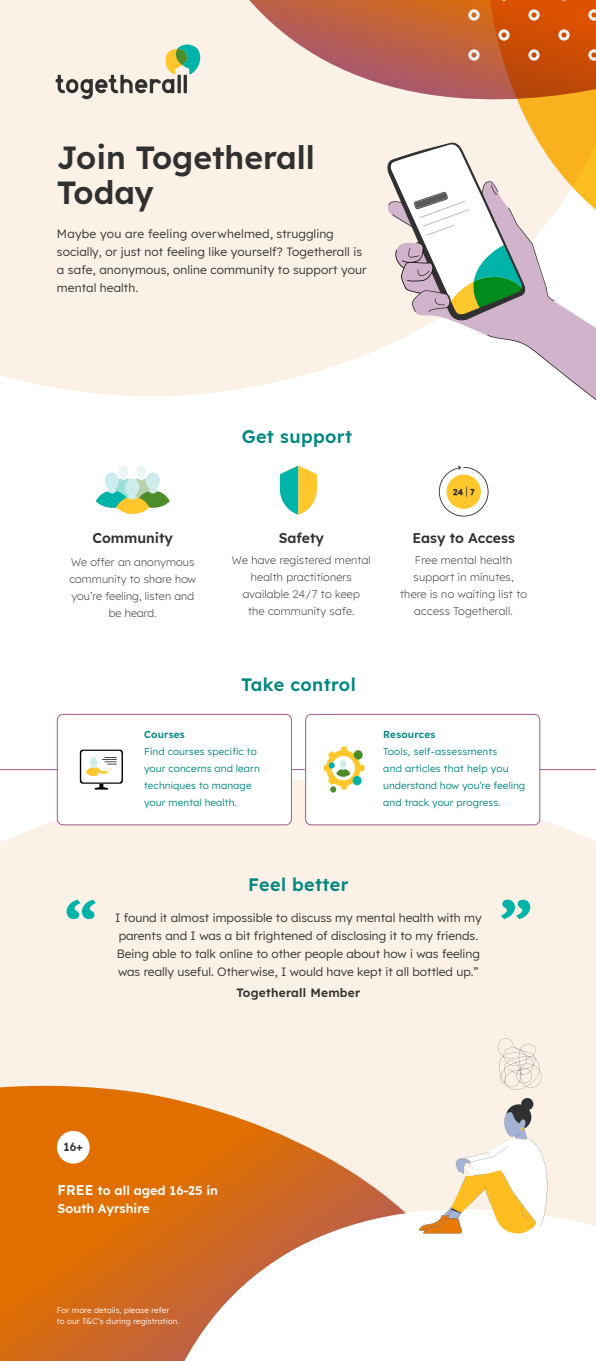
<style>
.page{position:relative;width:596px;height:1361px;background:#fff}
.page>*{position:absolute;margin:0;border:0;box-sizing:border-box;transform-origin:0 0}
.t1{font:600 31.9px/35.2px "Lexend";color:#313031}
.t2{font:600 18px "Lexend";letter-spacing:.02em;color:#008780}
.t3{font:600 14px "Lexend";color:#313131}
.t4{font:600 12.6px/18px "Lexend";color:#fff}
.t5{font:12px/18px "Lexend";color:#313131}
.t6{font:12px/18px "Lexend";letter-spacing:.005em;color:#313031}
.t7{font:600 12px "Lexend";letter-spacing:.02em;color:#313131}
.t8{font:600 11.5px "Lexend";color:#313031}
.t9{font:300 11px/17px "Lexend";letter-spacing:.02em;color:#303030;text-align:center}
.t10{font:300 11px/17px "Lexend";letter-spacing:.01em;color:#313131;text-align:center}
.t11{font:10px/17px "Lexend";letter-spacing:.01em;color:#008780}
.t12{font:600 10px "Lexend";letter-spacing:.02em;color:#008780}
.t13{font:8px/11px "Lexend";letter-spacing:.01em;color:#fff}
.s1{font-size:14px}
</style>
<div class="page">
<div style="left:0;top:776px;width:595px;height:400px;background:#fcf1e6"></div>
<div style="left:0;top:0;width:468px;height:396px;background:#fcf1e6"></div>
<svg style="left:0;top:1070px;width:522px;height:291px;background:#e79c56"></svg>
<svg style="left:468px;top:132px;width:127px;height:48px;background:#fac350"></svg>
<div style="left:57px;top:1131px;width:33px;height:32px;background:#fff;border-radius:50%"></div>
<svg style="left:66px;top:899px;width:30px;height:20px"></svg>
<svg style="left:500px;top:899px;width:30px;height:20px"></svg>
<svg style="left:56px;top:45px;width:94px;height:54px;background:#ddd3ca"></svg>
<svg style="left:150px;top:0;width:445px;height:132px;background:#e0b59c"></svg>
<hr style="left:0;top:769px;width:595px;height:1px;background:#a15a95">
<div style="left:305px;top:714px;width:234px;height:111px;background:#fff;border-radius:6px"></div>
<div style="left:305px;top:714px;width:234px;height:111px;border:1px solid #a15a95;border-radius:6px"></div>
<div style="left:57px;top:714px;width:234px;height:111px;background:#fff;border-radius:6px"></div>
<div style="left:57px;top:714px;width:234px;height:111px;border:1px solid #a15a95;border-radius:6px"></div>
<svg style="left:96px;top:466px;width:74px;height:48px"></svg>
<div style="left:125px;top:478px;width:14px;height:18px;background:#ccedeb;border-radius:50%"></div>
<svg style="left:411px;top:180px;width:184px;height:216px"></svg>
<svg style="left:387px;top:141px;width:167px;height:182px"></svg>
<svg style="left:80px;top:749px;width:43px;height:40px"></svg>
<svg style="left:323px;top:746px;width:41px;height:46px"></svg>
<div style="left:340px;top:760px;width:6px;height:8px;background:#ccedeb;border-radius:50%"></div>
<svg style="left:280px;top:465px;width:37px;height:50px"></svg>
<svg style="left:438px;top:335px;width:157px;height:181px"></svg>
<svg style="left:464px;top:0;width:131px;height:66px;background:#d15e1b"></svg>
<svg style="left:121px;top:1176px;width:474px;height:185px"></svg>
<div style="left:505px;top:1104px;width:26px;height:26px;background:#303030;border-radius:50%"></div>
<div style="left:521px;top:1098px;width:12px;height:12px;background:#303030;border-radius:50%"></div>
<svg style="left:497px;top:1038px;width:44px;height:51px;background:#f1e7dd"></svg>
<svg style="left:419px;top:1112px;width:128px;height:121px"></svg>
<h1 class="t1" style="left:57px;top:138px;width:259px">Join Togetherall<br>Today</h1>
<p class="t6" style="left:57px;top:224px;width:311px">Maybe you are feeling overwhelmed, struggling socially, or just not feeling like yourself? Togetherall is a safe, anonymous, online community to support your mental health.</p>
<h2 class="t2" style="left:241px;top:422px;width:112px">Get support</h2>
<p class="t3" style="left:92px;top:528px;width:82px">Community</p>
<p class="t10" style="left:69px;top:553px;width:128px">We offer an anonymous community to share how you’re feeling, listen and be heard.</p>
<p class="t3" style="left:278px;top:528px;width:47px">Safety</p>
<p class="t9" style="left:232px;top:551px;width:140px">We have registered mental health practitioners available 24/7 to keep<br>the community safe.</p>
<p class="t3" style="left:412px;top:528px;width:104px">Easy to Access</p>
<p class="t9" style="left:400px;top:551px;width:128px">Free mental health support in minutes, there is no waiting list to access Togetherall.</p>
<h2 class="t2" style="left:241px;top:670px;width:116px">Take control</h2>
<p class="t12" style="left:144px;top:727px;width:42px">Courses</p>
<p class="t11" style="left:144px;top:742px;width:117px">Find courses specific to your concerns and learn techniques to manage your mental health.</p>
<p class="t12" style="left:383px;top:727px;width:53px">Resources</p>
<p class="t11" style="left:383px;top:742px;width:143px">Tools, self-assessments<br>and articles that help you understand how you’re feeling and track your progress.</p>
<h2 class="t2" style="left:248px;top:871px;width:102px">Feel better</h2>
<p class="t5" style="left:115px;top:908px;width:368px">I found it almost impossible to discuss my mental health with my parents and I was a bit frightened of disclosing it to my friends.<br>Being able to talk online to other people about how i was feeling was really useful. Otherwise, I would have kept it all bottled up.”</p>
<p class="t7" style="left:236px;top:984px;width:125px">Togetherall Member</p>
<p class="t8" style="left:63px;top:1138px;width:21px">16+</p>
<p class="t4" style="left:58px;top:1180px;width:162px"><span class="s1">FREE</span> to all aged 16-25 in<br>South Ayrshire</p>
<p class="t13" style="left:57px;top:1303px;width:124px">For more details, please refer<br>to our T&amp;C’s during registration.</p>
</div>
